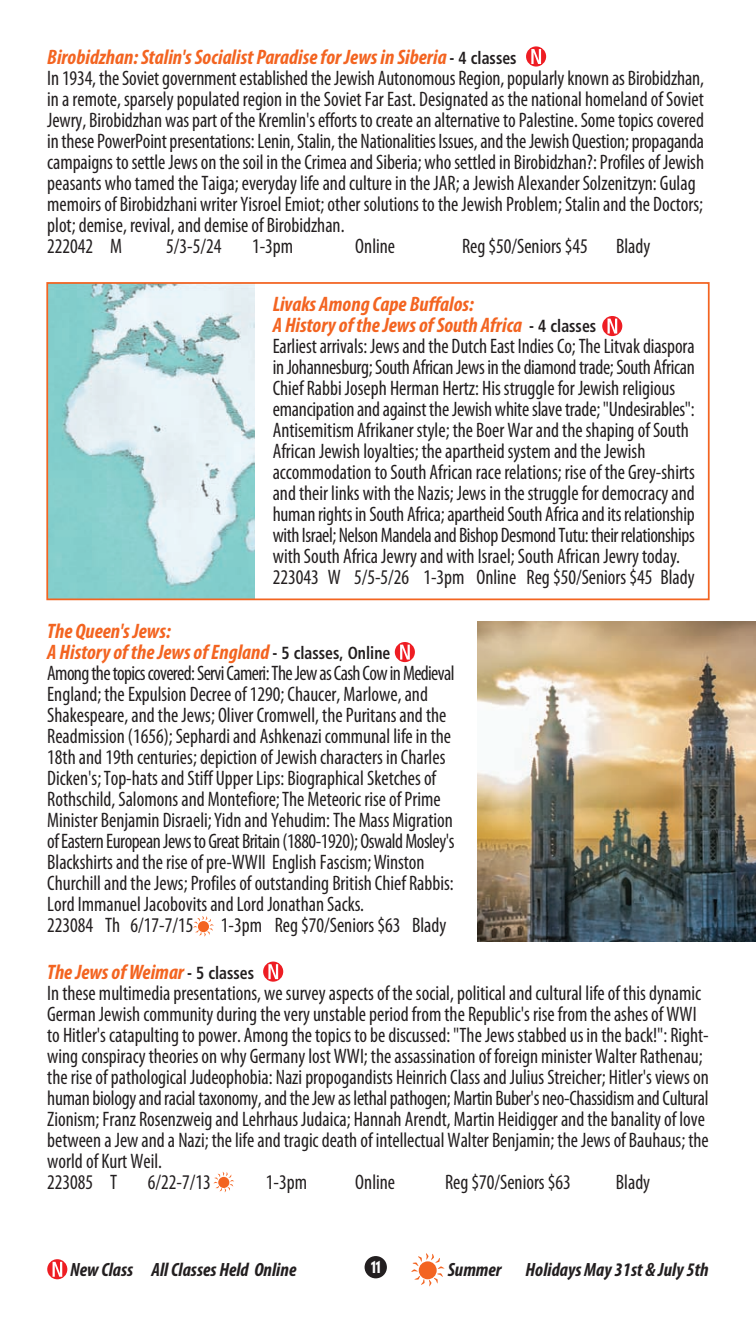
<style>
.page{position:relative;width:756px;height:1323px;background:#fff}
.page>*{position:absolute;margin:0;border:0;box-sizing:border-box;transform-origin:0 0}
.t1{font:condensed 21px/21px "Myriad Pro";color:#231f20;scale:.95 1}
.t2{font:italic 700 condensed 19.25px "Myriad Pro";color:#231f20}
.t3{font:19.25px "Insignia";color:#fff}
.s1{font-weight:700;font-style:italic;color:#f36421}
.s2{font-family:"Frutiger";font-weight:700;font-size:17.5px}
</style>
<div class="page">
<svg style="left:47px;top:1259px;width:20px;height:20px"></svg>
<svg style="left:411px;top:1253px;width:34px;height:34px"></svg>
<div style="left:365px;top:1256px;width:22px;height:22px;background:#231f20;border-radius:50%"></div>
<img style="left:478px;top:622px;width:278px;height:320px">
<img style="left:49px;top:285px;width:205px;height:312px">
<div style="left:46px;top:282px;width:664px;height:318px;border:2px solid #f36421"></div>
<svg style="left:214px;top:1172px;width:20px;height:21px"></svg>
<svg style="left:193px;top:916px;width:21px;height:21px"></svg>
<svg style="left:395px;top:642px;width:20px;height:20px"></svg>
<svg style="left:263px;top:962px;width:20px;height:20px"></svg>
<svg style="left:526px;top:46px;width:20px;height:21px"></svg>
<svg style="left:602px;top:316px;width:20px;height:20px"></svg>
<p class="t1" style="left:47px;top:48px;width:693px"><span class="s1">Birobidzhan: Stalin's Socialist Paradise for Jews in Siberia</span> <span class="s2">- 4 classes<br></span>In 1934, the Soviet government established the Jewish Autonomous Region, popularly known as Birobidzhan, in a remote, sparsely populated region in the Soviet Far East. Designated as the national homeland of Soviet Jewry, Birobidzhan was part of the Kremlin's efforts to create an alternative to Palestine. Some topics covered in these PowerPoint presentations: Lenin, Stalin, the Nationalities Issues, and the Jewish Question; propaganda campaigns to settle Jews on the soil in the Crimea and Siberia; who settled in Birobidzhan?: Profiles of Jewish peasants who tamed the Taiga; everyday life and culture in the JAR; a Jewish Alexander Solzenitzyn: Gulag memoirs of Birobidzhani writer Yisroel Emiot; other solutions to the Jewish Problem; Stalin and the Doctors; plot; demise, revival, and demise of Birobidzhan.<br>222042 M</p>
<p class="t1" style="left:166px;top:237px;width:60px">5/3-5/24</p>
<p class="t1" style="left:252px;top:237px;width:45px">1-3pm</p>
<p class="t1" style="left:355px;top:237px;width:44px">Online</p>
<p class="t1" style="left:462px;top:237px;width:134px">Reg $50/Seniors $45</p>
<p class="t1" style="left:616px;top:237px;width:38px">Blady</p>
<p class="t1" style="left:273px;top:295px;width:446px"><span class="s1">Livaks Among Cape Buffalos:<br>A History of the Jews of South Africa</span> <span class="s2">- 4 classes<br></span>Earliest arrivals: Jews and the Dutch East Indies Co; The Litvak diaspora in Johannesburg; South African Jews in the diamond trade; South African Chief Rabbi Joseph Herman Hertz: His struggle for Jewish religious emancipation and against the Jewish white slave trade; "Undesirables":<br>Antisemitism Afrikaner style; the Boer War and the shaping of South African Jewish loyalties; the apartheid system and the Jewish accommodation to South African race relations; rise of the Grey-shirts and their links with the Nazis; Jews in the struggle for democracy and human rights in South Africa; apartheid South Africa and its relationship with Israel; Nelson Mandela and Bishop Desmond Tutu: their relationships with South Africa Jewry and with Israel; South African Jewry today.<br>223043 W 5/5-5/26 1-3pm Online Reg $50/Seniors $45 Blady</p>
<p class="t1" style="left:47px;top:622px;width:430px"><span class="s1">The Queen's Jews:<br>A History of the Jews of England</span> <span class="s2">- 5 classes, Online<br></span>Among the topics covered: Servi Cameri: The Jew as Cash Cow in Medieval England; the Expulsion Decree of 1290; Chaucer, Marlowe, and Shakespeare, and the Jews; Oliver Cromwell, the Puritans and the Readmission (1656); Sephardi and Ashkenazi communal life in the 18th and 19th centuries; depiction of Jewish characters in Charles Dicken's; Top-hats and Stiff Upper Lips: Biographical Sketches of Rothschild, Salomons and Montefiore; The Meteoric rise of Prime Minister Benjamin Disraeli; Yidn and Yehudim: The Mass Migration of Eastern European Jews to Great Britain (1880-1920); Oswald Mosley's Blackshirts and the rise of pre-WWII English Fascism; Winston Churchill and the Jews; Profiles of outstanding British Chief Rabbis:<br>Lord Immanuel Jacobovits and Lord Jonathan Sacks.<br>223084 Th 6/17-7/15</p>
<p class="t1" style="left:221px;top:916px;width:239px">1-3pm Reg $70/Seniors $63 Blady</p>
<p class="t1" style="left:47px;top:963px;width:698px"><span class="s1">The Jews of Weimar</span> <span class="s2">- 5 classes<br></span>In these multimedia presentations, we survey aspects of the social, political and cultural life of this dynamic German Jewish community during the very unstable period from the Republic's rise from the ashes of WWI to Hitler's catapulting to power. Among the topics to be discussed: "The Jews stabbed us in the back!": Right&shy;wing conspiracy theories on why Germany lost WWI; the assassination of foreign minister Walter Rathenau; the rise of pathological Judeophobia: Nazi propogandists Heinrich Class and Julius Streicher; Hitler's views on human biology and racial taxonomy, and the Jew as lethal pathogen; Martin Buber's neo-Chassidism and Cultural Zionism; Franz Rosenzweig and Lehrhaus Judaica; Hannah Arendt, Martin Heidigger and the banality of love between a Jew and a Nazi; the life and tragic death of intellectual Walter Benjamin; the Jews of Bauhaus; the world of Kurt Weil.<br>223085 T</p>
<p class="t1" style="left:148px;top:1173px;width:68px">6/22-7/13</p>
<p class="t1" style="left:266px;top:1173px;width:45px">1-3pm</p>
<p class="t1" style="left:355px;top:1173px;width:44px">Online</p>
<p class="t1" style="left:445px;top:1173px;width:134px">Reg $70/Seniors $63</p>
<p class="t1" style="left:616px;top:1173px;width:38px">Blady</p>
<p class="t2" style="left:70px;top:1262px;width:228px">New Class All Classes Held Online</p>
<p class="t3" style="left:371px;top:1260px;width:12px">11</p>
<p class="t2" style="left:448px;top:1262px;width:262px">Summer Holidays May 31st &amp; July 5th</p>
</div>
